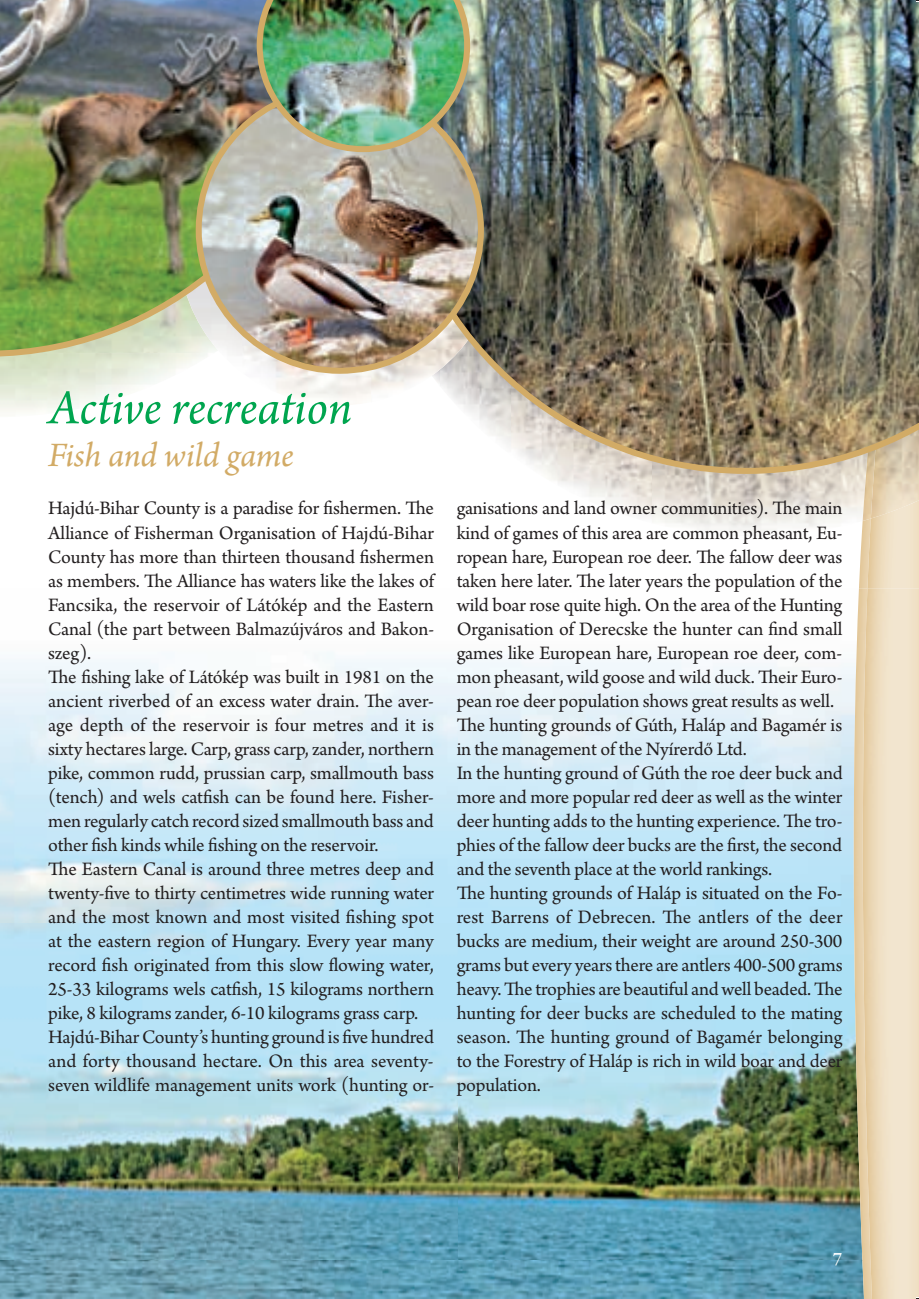
<style>
.page{position:relative;width:919px;height:1299px;background:#fff}
.page>*{position:absolute;margin:0;border:0;box-sizing:border-box;transform-origin:0 0}
.t1{font:italic 52px "Arno Pro";letter-spacing:-.005em;color:#00a54f}
.t2{font:italic 36px "Arno Pro";letter-spacing:-.005em;color:#d2ab66}
.t3{font:20px/24px "Arno Pro";letter-spacing:-.01em;color:#231f20}
.t4{font:20px "Arno Pro";color:#fff}
</style>
<div class="page">
<img style="left:0;top:923px;width:853px;height:336px">
<img style="left:0;top:1259px;width:853px;height:39px">
<img style="left:859px;top:536px;width:8px;height:52px">
<img style="left:853px;top:588px;width:9px;height:710px">
<img style="left:867px;top:536px;width:51px;height:52px">
<img style="left:862px;top:588px;width:56px;height:710px">
<img style="left:652px;top:474px;width:266px;height:62px">
<img style="left:548px;top:474px;width:104px;height:42px">
<img style="left:862px;top:474px;width:21px;height:47px">
<img style="left:870px;top:474px;width:48px;height:44px">
<img style="left:0;top:0;width:257px;height:357px">
<img style="left:390px;top:0;width:528px;height:474px">
<img style="left:196px;top:86px;width:288px;height:288px">
<img style="left:257px;top:0;width:213px;height:152px">
<h1 class="t1" style="left:48px;top:387px;width:305px">Active recreation</h1>
<h2 class="t2" style="left:48px;top:441px;width:247px">Fish and wild game</h2>
<p class="t3" style="left:48px;top:498px;width:387px">Hajdú-Bihar County is a paradise for fishermen. The Alliance of Fisherman Organisation of Hajdú-Bihar County has more than thirteen thousand fishermen as members. The Alliance has waters like the lakes of Fancsika, the reservoir of Látókép and the Eastern Canal (the part between Balmazújváros and Bakon&shy;szeg).<br>The fishing lake of Látókép was built in 1981 on the ancient riverbed of an excess water drain. The aver&shy;age depth of the reservoir is four metres and it is sixty hectares large. Carp, grass carp, zander, northern pike, common rudd, prussian carp, smallmouth bass (tench) and wels catfish can be found here. Fisher&shy;men regularly catch record sized smallmouth bass and other fish kinds while fishing on the reservoir.<br>The Eastern Canal is around three metres deep and twenty-five to thirty centimetres wide running water and the most known and most visited fishing spot at the eastern region of Hungary. Every year many record fish originated from this slow flowing water, 25-33 kilograms wels catfish, 15 kilograms northern pike, 8 kilograms zander, 6-10 kilograms grass carp.<br>Hajdú-Bihar County’s hunting ground is five hundred and forty thousand hectare. On this area seventy&shy;seven wildlife management units work (hunting or-</p>
<p class="t3" style="left:456px;top:498px;width:387px">ganisations and land owner communities). The main kind of games of this area are common pheasant, Eu&shy;ropean hare, European roe deer. The fallow deer was taken here later. The later years the population of the wild boar rose quite high. On the area of the Hunting Organisation of Derecske the hunter can find small games like European hare, European roe deer, com&shy;mon pheasant, wild goose and wild duck. Their Euro&shy;pean roe deer population shows great results as well.<br>The hunting grounds of Gúth, Haláp and Bagamér is in the management of the Nyírerdő Ltd.<br>In the hunting ground of Gúth the roe deer buck and more and more popular red deer as well as the winter deer hunting adds to the hunting experience. The tro&shy;phies of the fallow deer bucks are the first, the second and the seventh place at the world rankings.<br>The hunting grounds of Haláp is situated on the Fo&shy;rest Barrens of Debrecen. The antlers of the deer bucks are medium, their weight are around 250-300 grams but every years there are antlers 400-500 grams heavy. The trophies are beautiful and well beaded. The hunting for deer bucks are scheduled to the mating season. The hunting ground of Bagamér belonging to the Forestry of Haláp is rich in wild boar and deer population.</p>
<p class="t4" style="left:832px;top:1250px;width:11px">7</p>
</div>
